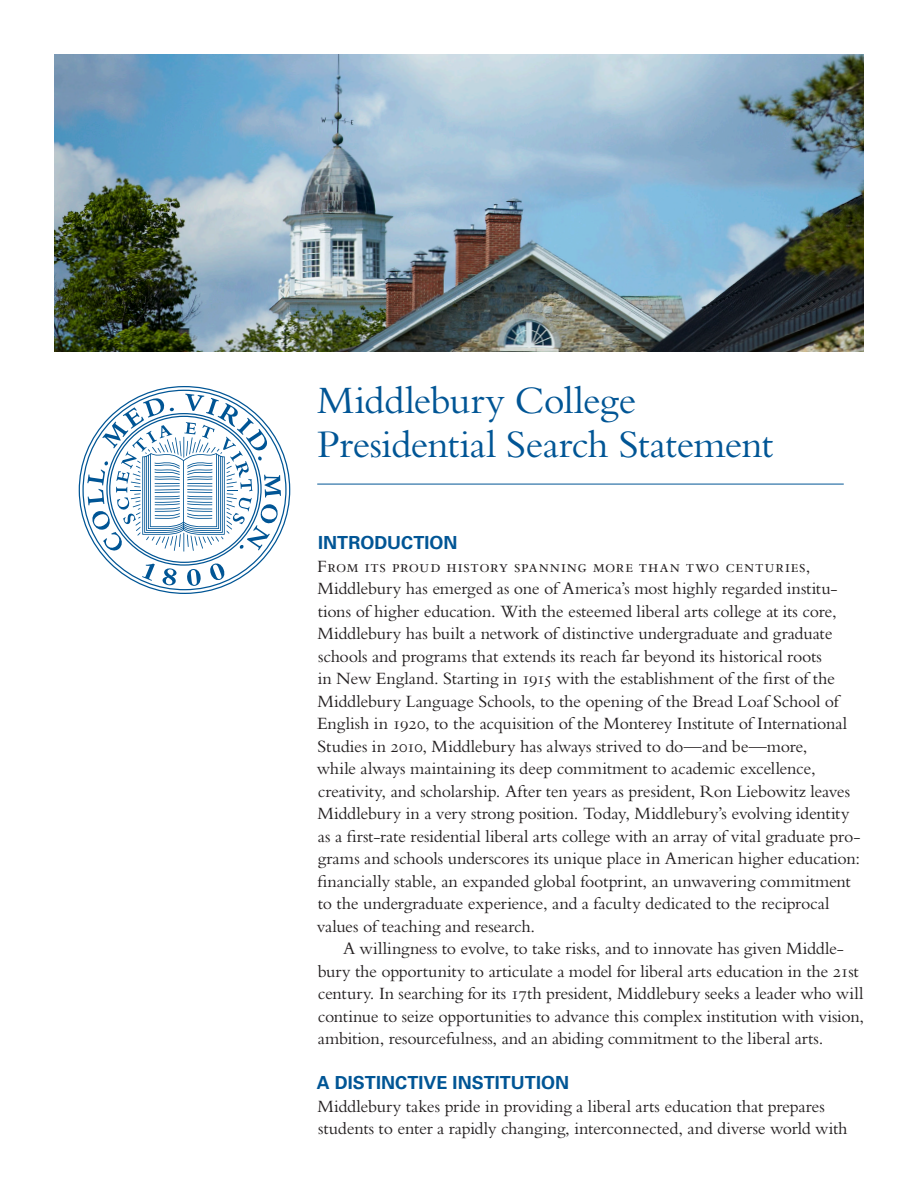
<style>
.page{position:relative;width:918px;height:1188px;background:#fff}
.page>*{position:absolute;margin:0;border:0;box-sizing:border-box;transform-origin:0 0}
.t1{font:40.5px "Bembo Std";letter-spacing:-.015em;color:#005595}
.t2{font:18px/22.5px "Bembo Std";letter-spacing:-.005em;color:#231f20}
.headers{font:700 18px "Univers LT Std";letter-spacing:.005em;color:#005595}
</style>
<div class="page">
<img style="left:54px;top:54px;width:810px;height:297px">
<hr style="left:317px;top:484px;width:527px;height:1px;background:#005595">
<svg style="left:79px;top:386px;width:211px;height:208px"></svg>
<svg style="left:82px;top:389px;width:205px;height:202px"></svg>
<p class="t1" style="left:317px;top:377px;width:320px">Middlebury College</p>
<p class="t1" style="left:317px;top:420px;width:458px">Presidential Search Statement</p>
<p class="headers" style="left:318px;top:532px;width:141px">INTRODUCTION</p>
<p class="t2" style="left:317px;top:554px;width:545px">From its proud history spanning more than two centuries, Middlebury has emerged as one of America’s most highly regarded institu&shy;tions of higher education. With the esteemed liberal arts college at its core, Middlebury has built a network of distinctive undergraduate and graduate schools and programs that extends its reach far beyond its historical roots<br>in New England. Starting in 1915 with the establishment of the first of the Middlebury Language Schools, to the opening of the Bread Loaf School of English in 1920, to the acquisition of the Monterey Institute of International Studies in 2010, Middlebury has always strived to do—and be—more,<br>while always maintaining its deep commitment to academic excellence, creativity, and scholarship. After ten years as president, Ron Liebowitz leaves Middlebury in a very strong position. Today, Middlebury’s evolving identity as a first-rate residential liberal arts college with an array of vital graduate pro&shy;grams and schools underscores its unique place in American higher education: financially stable, an expanded global footprint, an unwavering commitment to the undergraduate experience, and a faculty dedicated to the reciprocal values of teaching and research.</p>
<p class="t2" style="left:318px;top:937px;width:548px;text-indent:25px">A willingness to evolve, to take risks, and to innovate has given Middle&shy;bury the opportunity to articulate a model for liberal arts education in the 21st century. In searching for its 17th president, Middlebury seeks a leader who will continue to seize opportunities to advance this complex institution with vision, ambition, resourcefulness, and an abiding commitment to the liberal arts.</p>
<p class="headers" style="left:317px;top:1072px;width:254px">A DISTINCTIVE INSTITUTION</p>
<p class="t2" style="left:317px;top:1094px;width:532px">Middlebury takes pride in providing a liberal arts education that prepares students to enter a rapidly changing, interconnected, and diverse world with</p>
</div>
